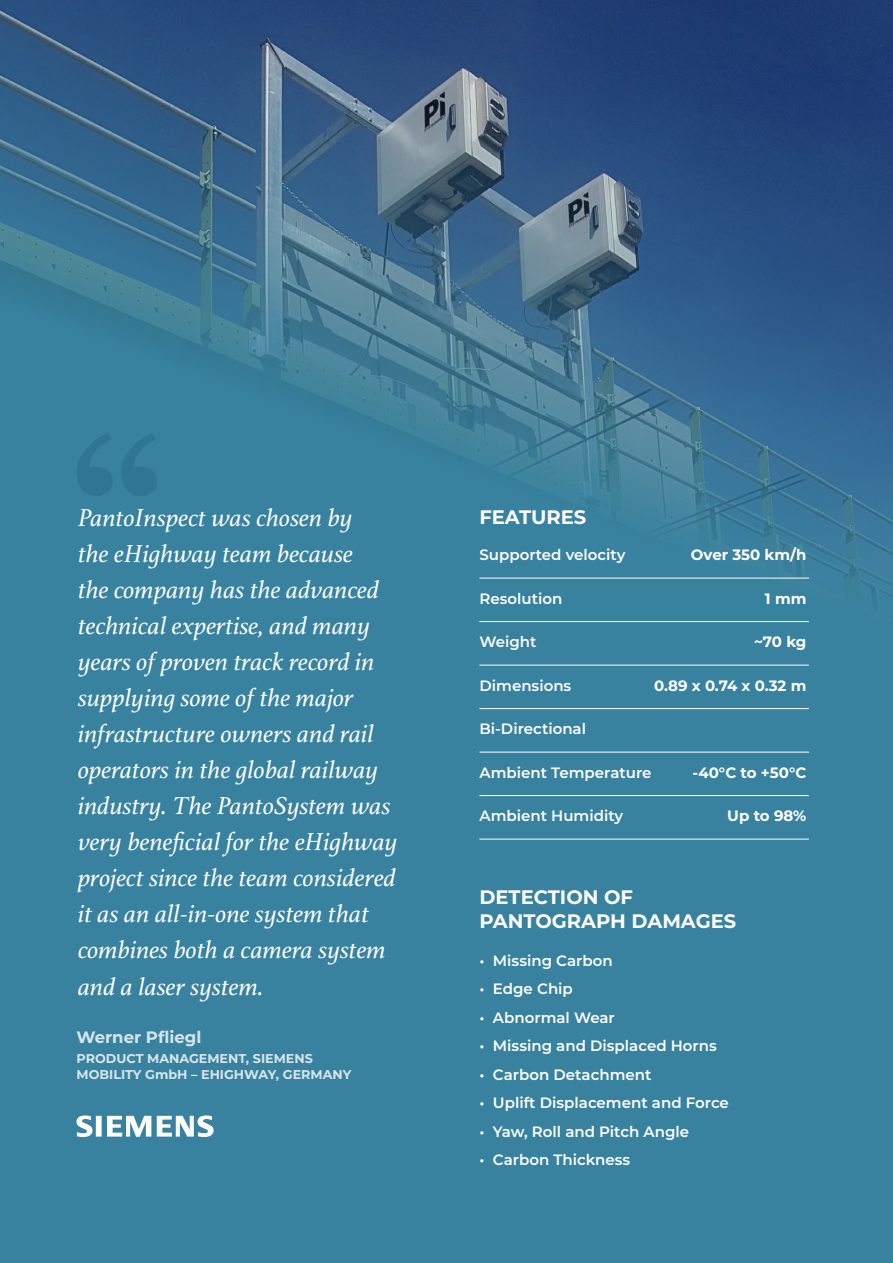
<style>
.page{position:relative;width:893px;height:1263px;background:#3882a0}
.page>*{position:absolute;margin:0;border:0;box-sizing:border-box;transform-origin:0 0}
.t1{font:italic 25.8px/36.2px "Athelas";color:#fff}
.t2{font:700 19.5px/24px "Montserrat";color:#fff}
.t3{font:700 16.5px "Montserrat";color:#d7e6ec}
.t4{font:600 15px "Montserrat";color:#fff}
.t5{font:700 15px "Montserrat";color:#fff}
.t6{font:700 12.75px/16.5px "Montserrat";color:#d7e6ec}
</style>
<div class="page">
<img style="left:0;top:0;width:893px;height:599px">
<hr style="left:479px;top:578px;width:330px;height:1px;background:#fff">
<hr style="left:479px;top:621px;width:330px;height:1px;background:#fff">
<hr style="left:479px;top:665px;width:330px;height:1px;background:#fff">
<hr style="left:479px;top:708px;width:330px;height:1px;background:#fff">
<hr style="left:479px;top:752px;width:330px;height:1px;background:#fff">
<hr style="left:479px;top:795px;width:330px;height:1px;background:#fff">
<hr style="left:479px;top:839px;width:330px;height:1px;background:#fff">
<svg style="left:77px;top:433px;width:80px;height:63px"></svg>
<svg style="left:76px;top:1115px;width:138px;height:22px"></svg>
<p class="t1" style="left:78px;top:501px;width:321px">PantoInspect was chosen by<br>the eHighway team because<br>the company has the advanced technical expertise, and many years of proven track record in supplying some of the major infrastructure owners and rail operators in the global railway industry. The PantoSystem was very beneficial for the eHighway project since the team considered it as an all-in-one system that combines both a camera system and a laser system.</p>
<p class="t3" style="left:76px;top:1026px;width:126px">Werner Pfliegl</p>
<p class="t6" style="left:76px;top:1049px;width:276px">PRODUCT MANAGEMENT, SIEMENS<br>MOBILITY GmbH – EHIGHWAY, GERMANY</p>
<p class="t2" style="left:479px;top:504px;width:108px">FEATURES</p>
<p class="t4" style="left:479px;top:544px;width:148px">Supported velocity</p>
<p class="t5" style="left:691px;top:544px;width:117px">Over 350 km/h</p>
<p class="t4" style="left:479px;top:588px;width:84px">Resolution</p>
<p class="t5" style="left:765px;top:588px;width:43px">1 mm</p>
<p class="t4" style="left:479px;top:631px;width:59px">Weight</p>
<p class="t5" style="left:754px;top:631px;width:54px">~70 kg</p>
<p class="t4" style="left:479px;top:675px;width:93px">Dimensions</p>
<p class="t5" style="left:654px;top:675px;width:154px">0.89 x 0.74 x 0.32 m</p>
<p class="t4" style="left:479px;top:718px;width:108px">Bi-Directional</p>
<p class="t4" style="left:479px;top:762px;width:174px">Ambient Temperature</p>
<p class="t5" style="left:692px;top:762px;width:115px">-40°C to +50°C</p>
<p class="t4" style="left:479px;top:805px;width:145px">Ambient Humidity</p>
<p class="t5" style="left:727px;top:805px;width:81px">Up to 98%</p>
<p class="t2" style="left:479px;top:884px;width:258px">DETECTION OF<br>PANTOGRAPH DAMAGES</p>
<p class="t4" style="left:479px;top:950px;width:135px">• Missing Carbon</p>
<p class="t4" style="left:479px;top:978px;width:95px">• Edge Chip</p>
<p class="t4" style="left:479px;top:1007px;width:137px">• Abnormal Wear</p>
<p class="t4" style="left:479px;top:1035px;width:239px">• Missing and Displaced Horns</p>
<p class="t4" style="left:479px;top:1064px;width:174px">• Carbon Detachment</p>
<p class="t4" style="left:479px;top:1092px;width:251px">• Uplift Displacement and Force</p>
<p class="t4" style="left:479px;top:1121px;width:211px">• Yaw, Roll and Pitch Angle</p>
<p class="t4" style="left:479px;top:1149px;width:152px">• Carbon Thickness</p>
</div>
